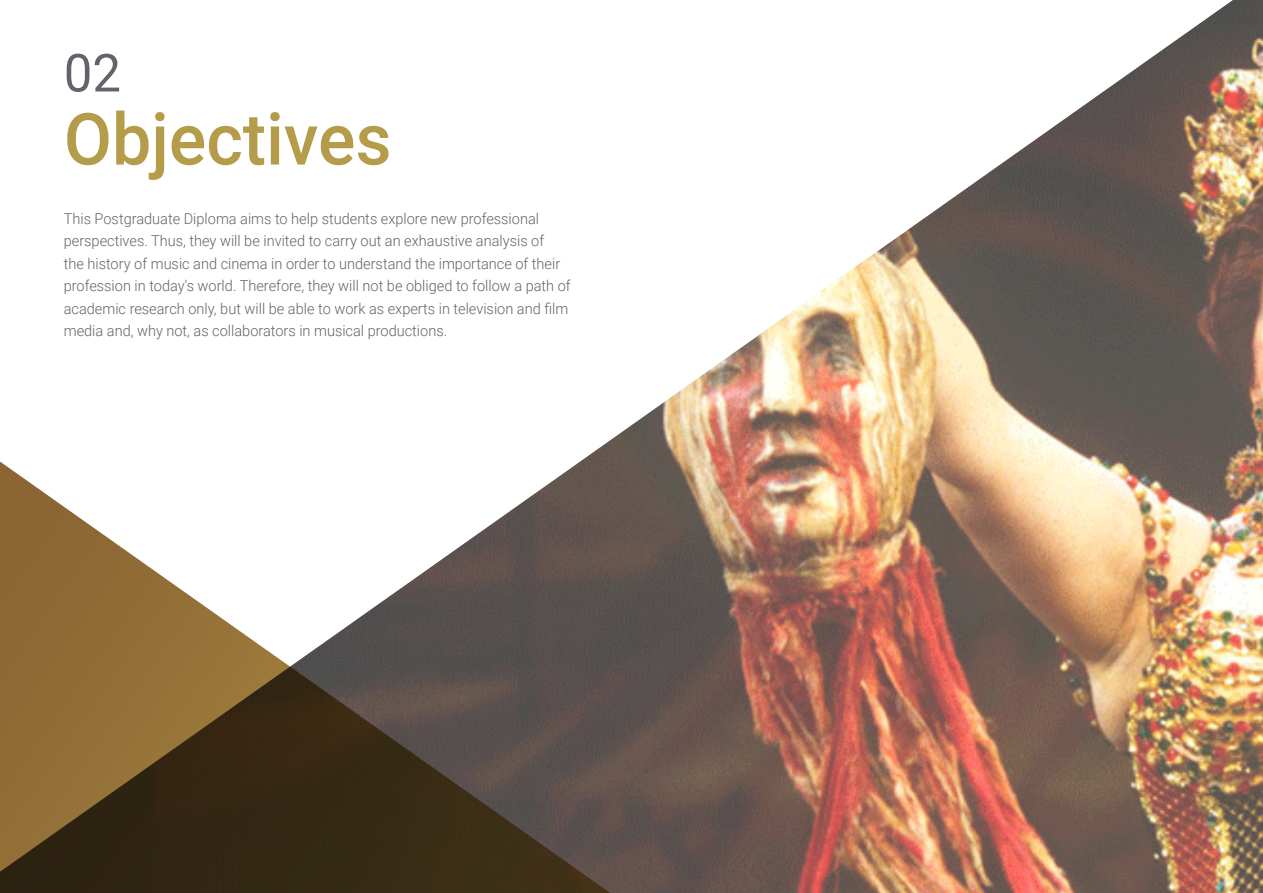
<style>
.page{position:relative;width:1263px;height:893px;background:#fff}
.page>*{position:absolute;margin:0;border:0;box-sizing:border-box;transform-origin:0 0}
.t1{font:500 72px "Roboto";color:#b49c4b}
.t2{font:52.5px "Roboto";color:#61646a}
.t3{font:300 15px/22.5px "Roboto";color:#61646a}
</style>
<div class="page">
<img style="left:602px;top:0;width:661px;height:893px">
<svg style="left:0;top:446px;width:640px;height:447px"></svg>
<h2 class="t2" style="left:64px;top:36px;width:59px">02</h2>
<h1 class="t1" style="left:64px;top:89px;width:329px">Objectives</h1>
<p class="t3" style="left:64px;top:207px;width:508px">This Postgraduate Diploma aims to help students explore new professional perspectives. Thus, they will be invited to carry out an exhaustive analysis of<br>the history of music and cinema in order to understand the importance of their profession in today's world. Therefore, they will not be obliged to follow a path of academic research only, but will be able to work as experts in television and film media and, why not, as collaborators in musical productions.</p>
</div>
